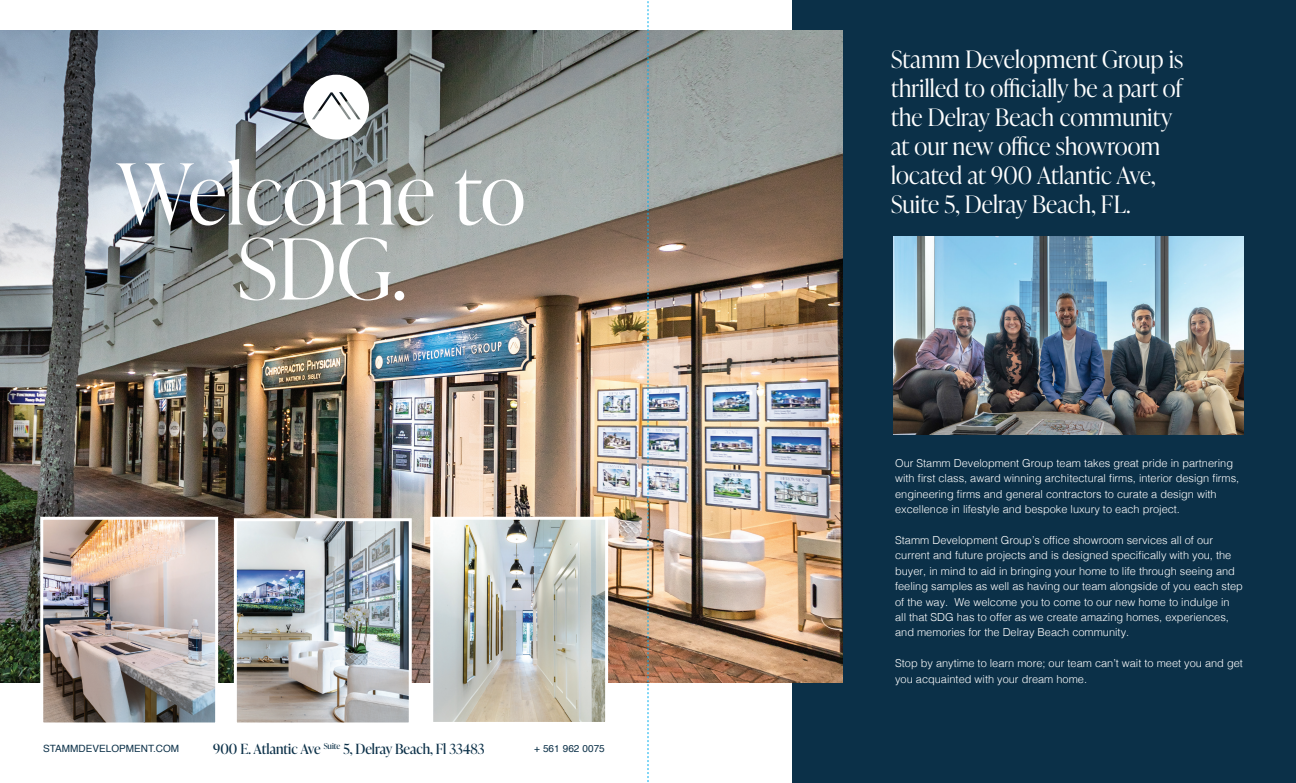
<style>
.page{position:relative;width:1296px;height:783px;background:#fff}
.page>*{position:absolute;margin:0;border:0;box-sizing:border-box;transform-origin:0 0}
.t1{font:300 84px "Ivy Presto Display";letter-spacing:.01em;color:#fff}
.t2{font:300 24px/29px "Ivy Presto Display";letter-spacing:.01em;color:#fff}
.t3{font:14px "Ivy Presto Display";color:#0b3048}
.t4{font:300 11px/15.4px "Helvetica";color:#fff}
.t5{font:10px "Helvetica";color:#0b3048}
</style>
<div class="page">
<div style="left:792px;top:0;width:504px;height:783px;background:#0b3048"></div>
<img style="left:0;top:30px;width:842px;height:652px">
<svg style="left:1212px;top:711px;width:36px;height:36px"></svg>
<svg style="left:648px;top:1px;width:1px;height:781px"></svg>
<img style="left:894px;top:237px;width:349px;height:197px">
<img style="left:44px;top:521px;width:170px;height:200px">
<div style="left:40px;top:517px;width:178px;height:208px;border:3px solid #fff"></div>
<img style="left:434px;top:521px;width:170px;height:200px">
<div style="left:430px;top:517px;width:178px;height:208px;border:3px solid #fff"></div>
<img style="left:238px;top:522px;width:170px;height:199px">
<div style="left:234px;top:518px;width:178px;height:207px;border:3px solid #fff"></div>
<svg style="left:304px;top:75px;width:65px;height:65px"></svg>
<p class="t1" style="left:117px;top:134px;width:410px">Welcome to</p>
<p class="t1" style="left:238px;top:209px;width:170px">SDG.</p>
<p class="t5" style="left:43px;top:741px;width:137px">STAMMDEVELOPMENT.COM</p>
<p class="t3" style="left:213px;top:739px;width:273px">900 E. Atlantic Ave <sup>Suite</sup> 5, Delray Beach, Fl 33483</p>
<p class="t5" style="left:534px;top:741px;width:72px">+ 561 962 0075</p>
<p class="t2" style="left:891px;top:43px;width:294px">Stamm Development Group is thrilled to officially be a part of the Delray Beach community at our new office showroom located at 900 Atlantic Ave,</p>
<p class="t2" style="left:891px;top:188px;width:241px">Suite 5, Delray Beach, FL.</p>
<p class="t4" style="left:895px;top:455px;width:346px">Our Stamm Development Group team takes great pride in partnering with first class, award winning architectural firms, interior design firms, engineering firms and general contractors to curate a design with excellence in lifestyle and bespoke luxury to each project.</p>
<p class="t4" style="left:895px;top:532px;width:349px">Stamm Development Group’s office showroom services all of our current and future projects and is designed specifically with you, the buyer, in mind to aid in bringing your home to life through seeing and feeling samples as well as having our team alongside of you each step of the way. We welcome you to come to our new home to indulge in all that SDG has to offer as we create amazing homes, experiences, and memories for the Delray Beach community.</p>
<p class="t4" style="left:895px;top:655px;width:349px">Stop by anytime to learn more; our team can’t wait to meet you and get you acquainted with your dream home.</p>
</div>
